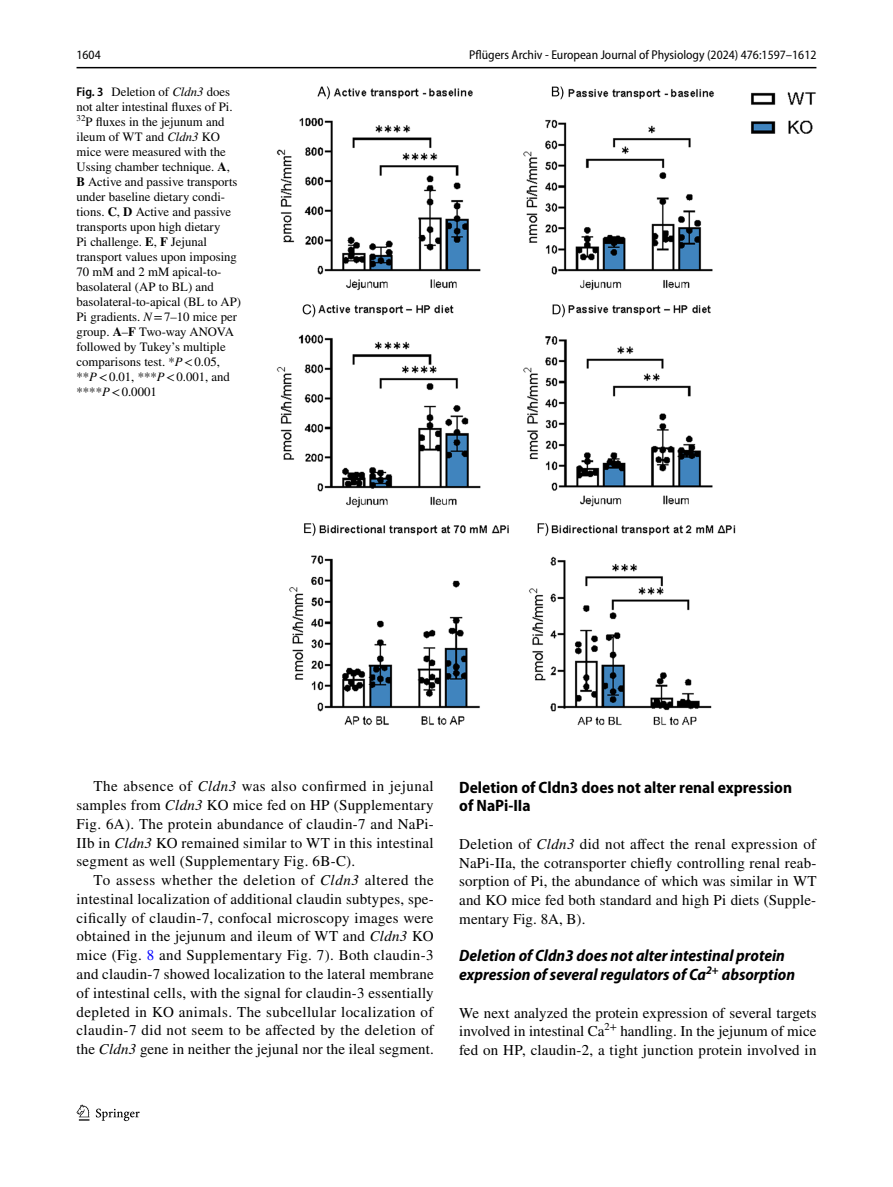
<style>
.page{position:relative;width:893px;height:1187px;background:#fff}
.page>*{position:absolute;margin:0;border:0;box-sizing:border-box;transform-origin:0 0}
.t1{font:italic 700 semi-condensed 16.5px/18.8px "Myriad Pro";color:#000}
.t2{font:700 semi-condensed 16.5px/18.8px "Myriad Pro";color:#000}
.t3{font:15px/18.8px "STIX";letter-spacing:.015em;color:#000;text-align:justify}
.t4{font:12.75px/15px "STIX";color:#000}
.t5{font:semi-condensed 12.75px "Myriad Pro";color:#000}
.s1{font-family:"Myriad Pro";font-weight:600;font-stretch:semi-condensed}
.s2{font-style:italic}
.s3{font-weight:700}
.s4{color:#00f}
</style>
<div class="page">
<hr style="left:77px;top:67px;width:739px;height:1px;background:#000">
<svg style="left:77px;top:1104px;width:12px;height:16px"></svg>
<svg style="left:96px;top:1108px;width:44px;height:12px"></svg>
<img style="left:276px;top:87px;width:540px;height:638px">
<p class="t5" style="left:77px;top:48px;width:26px">1604</p>
<p class="t5" style="left:469px;top:48px;width:349px">Pflügers Archiv - European Journal of Physiology (2024) 476:1597–1612</p>
<p class="t4" style="left:77px;top:85px;width:166px"><span class="s1">Fig. 3</span> Deletion of <span class="s2">Cldn3</span> does not alter intestinal fluxes of Pi.<br><sup>32</sup>P fluxes in the jejunum and ileum of WT and <span class="s2">Cldn3</span> KO mice were measured with the<br>Ussing chamber technique. <span class="s3">A</span>,<br><span class="s3">B</span> Active and passive transports under baseline dietary condi&shy;tions. <span class="s3">C</span>, <span class="s3">D</span> Active and passive transports upon high dietary<br>Pi challenge. <span class="s3">E</span>, <span class="s3">F</span> Jejunal transport values upon imposing<br>70 mM and 2 mM apical-to&shy;basolateral (AP to BL) and basolateral-to-apical (BL to AP)<br>Pi gradients. <span class="s2">N</span>=7–10 mice per group. <span class="s3">A</span>–<span class="s3">F</span> Two-way ANOVA followed by Tukey’s multiple comparisons test. *<span class="s2">P</span>&lt;0.05, **<span class="s2">P</span>&lt;0.01, ***<span class="s2">P</span>&lt;0.001, and ****<span class="s2">P</span>&lt;0.0001</p>
<p class="t3" style="left:77px;top:778px;width:359px;text-indent:17px">The absence of <span class="s2">Cldn3</span> was also confirmed in jejunal samples from <span class="s2">Cldn3</span> KO mice fed on HP (Supplementary Fig. 6A). The protein abundance of claudin-7 and NaPi-IIb in <span class="s2">Cldn3</span> KO remained similar to WT in this intestinal segment as well (Supplementary Fig. 6B-C).</p>
<p class="t3" style="left:77px;top:871px;width:359px;text-indent:17px">To assess whether the deletion of <span class="s2">Cldn3</span> altered the intestinal localization of additional claudin subtypes, spe&shy;cifically of claudin-7, confocal microscopy images were obtained in the jejunum and ileum of WT and <span class="s2">Cldn3</span> KO mice (Fig. <span class="s4">8</span> and Supplementary Fig. 7). Both claudin-3 and claudin-7 showed localization to the lateral membrane of intestinal cells, with the signal for claudin-3 essentially depleted in KO animals. The subcellular localization of claudin-7 did not seem to be affected by the deletion of the <span class="s2">Cldn3</span> gene in neither the jejunal nor the ileal segment.</p>
<p class="t2" style="left:459px;top:777px;width:334px">Deletion of Cldn3 does not alter renal expression of NaPi‑IIa</p>
<p class="t3" style="left:459px;top:835px;width:359px">Deletion of <span class="s2">Cldn3</span> did not affect the renal expression of NaPi-IIa, the cotransporter chiefly controlling renal reab&shy;sorption of Pi, the abundance of which was similar in WT and KO mice fed both standard and high Pi diets (Supple&shy;mentary Fig. 8A, B).</p>
<p class="t1" style="left:459px;top:945px;width:337px">Deletion of Cldn3 does not alter intestinal protein expression of several regulators of Ca<sup>2</sup><sup>+</sup> absorption</p>
<p class="t3" style="left:459px;top:1004px;width:359px">We next analyzed the protein expression of several targets involved in intestinal Ca<sup>2+</sup> handling. In the jejunum of mice fed on HP, claudin-2, a tight junction protein involved in</p>
</div>
